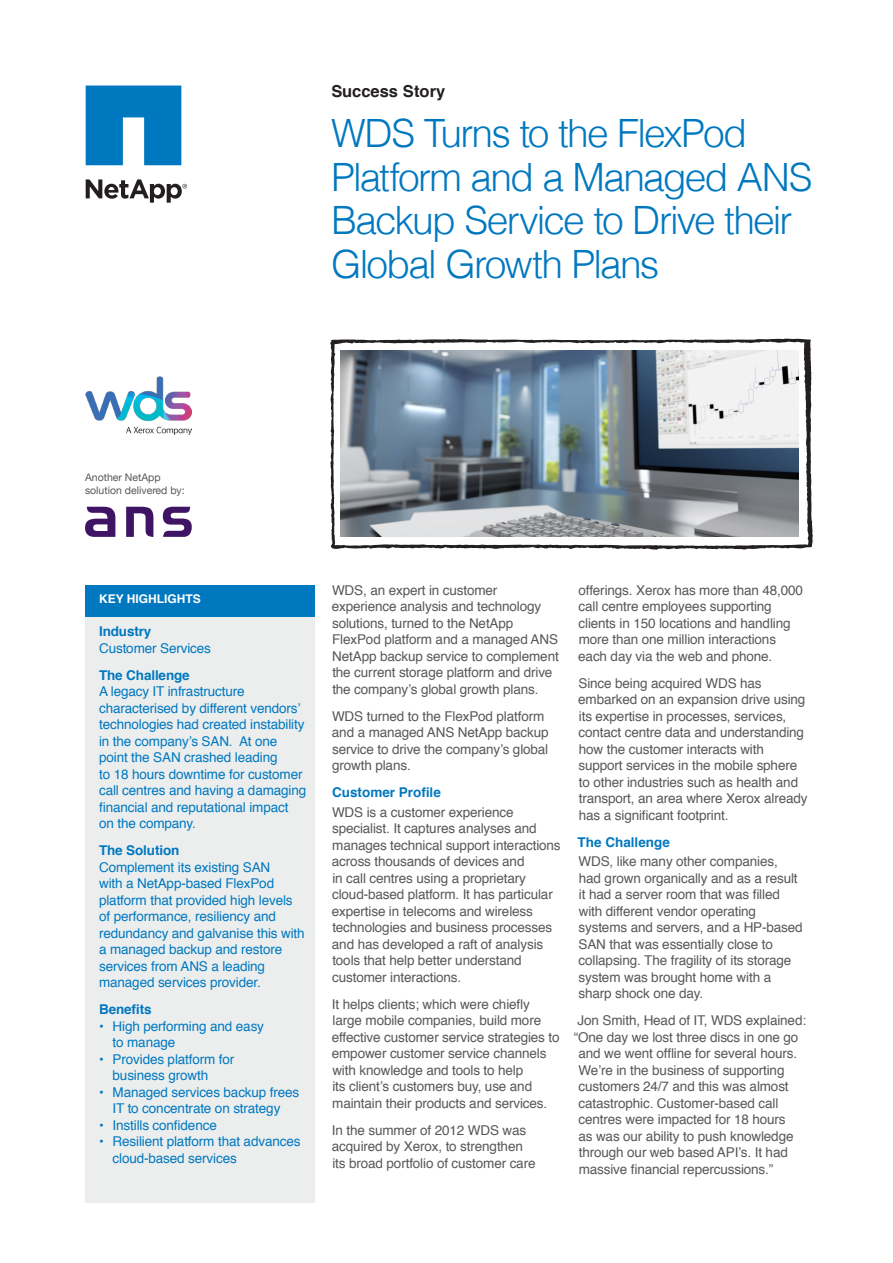
<style>
.page{position:relative;width:893px;height:1263px;background:#fff}
.page>*{position:absolute;margin:0;border:0;box-sizing:border-box;transform-origin:0 0}
._1_Cover_Title-26pt{font:300 39px/43.5px "Helvetica";letter-spacing:-.045em;color:#0078c0}
._1_Eyebrow-23pt{font:700 16.5px "Helvetica";color:#231f20}
._3_Body_Text-9pt{font:13.5px/16.5px "Helvetica";letter-spacing:-.01em;color:#57585a}
._7_Highlight_Text-9p{font:13.5px/16.5px "Helvetica";letter-spacing:-.01em;color:#0078c0}
._7_Highlight_Subhead{font:700 13.5px "Helvetica";letter-spacing:-.01em;color:#0078c0}
._2_Body_Subhead_L1-9{font:700 13.5px "Helvetica";color:#0078c0}
._7_Highlight_Title-8{font:700 12px "Helvetica";color:#fff}
._1_Solution_Tagline{font:10.5px/13.5px "Helvetica Neue";color:#57585a}
</style>
<div class="page">
<svg style="left:86px;top:86px;width:95px;height:79px;background:#228ac8"></svg>
<svg style="left:86px;top:179px;width:101px;height:24px"></svg>
<svg style="left:330px;top:339px;width:483px;height:211px"></svg>
<img style="left:340px;top:350px;width:458px;height:187px">
<div style="left:85px;top:585px;width:230px;height:32px;background:#0078c0"></div>
<div style="left:85px;top:617px;width:230px;height:586px;background:#eceeee"></div>
<svg style="left:85px;top:507px;width:30px;height:30px"></svg>
<svg style="left:126px;top:507px;width:27px;height:30px"></svg>
<svg style="left:163px;top:507px;width:29px;height:30px"></svg>
<img style="left:85px;top:376px;width:107px;height:59px">
<p class="_1_Eyebrow-23pt" style="left:331px;top:78px;width:115px">Success Story</p>
<p class="_1_Cover_Title-26pt" style="left:331px;top:109px;width:483px">WDS Turns to the FlexPod<br>Platform and a Managed ANS<br>Backup Service to Drive their<br>Global Growth Plans</p>
<p class="_1_Solution_Tagline" style="left:85px;top:471px;width:101px">Another NetApp solution delivered by:</p>
<p class="_7_Highlight_Title-8" style="left:99px;top:589px;width:103px">KEY HIGHLIGHTS</p>
<p class="_7_Highlight_Subhead" style="left:99px;top:620px;width:54px">Industry</p>
<p class="_7_Highlight_Text-9p" style="left:99px;top:640px;width:113px">Customer Services</p>
<p class="_7_Highlight_Subhead" style="left:99px;top:664px;width:92px">The Challenge</p>
<p class="_7_Highlight_Text-9p" style="left:99px;top:683px;width:209px">A legacy IT infrastructure characterised by different vendors’ technologies had created instability in the company’s SAN. At one point the SAN crashed leading<br>to 18 hours downtime for customer call centres and having a damaging financial and reputational impact on the company.</p>
<p class="_7_Highlight_Subhead" style="left:99px;top:839px;width:82px">The Solution</p>
<p class="_7_Highlight_Text-9p" style="left:99px;top:859px;width:207px">Complement its existing SAN<br>with a NetApp-based FlexPod platform that provided high levels of performance, resiliency and redundancy and galvanise this with a managed backup and restore services from ANS a leading managed services provider.</p>
<p class="_7_Highlight_Subhead" style="left:99px;top:998px;width:54px">Benefits</p>
<p class="_7_Highlight_Text-9p" style="left:113px;top:1018px;width:153px;text-indent:-14px">• High performing and easy to manage</p>
<p class="_7_Highlight_Text-9p" style="left:113px;top:1051px;width:123px;text-indent:-14px">• Provides platform for business growth</p>
<p class="_7_Highlight_Text-9p" style="left:99px;top:1084px;width:202px;text-align:center">• Managed services backup frees<br>IT to concentrate on strategy</p>
<p class="_7_Highlight_Text-9p" style="left:99px;top:1117px;width:119px">• Instills confidence</p>
<p class="_7_Highlight_Text-9p" style="left:113px;top:1133px;width:189px;text-indent:-14px">• Resilient platform that advances cloud-based services</p>
<p class="_3_Body_Text-9pt" style="left:332px;top:582px;width:228px">WDS, an expert in customer experience analysis and technology solutions, turned to the NetApp FlexPod platform and a managed ANS NetApp backup service to complement the current storage platform and drive the company’s global growth plans.</p>
<p class="_3_Body_Text-9pt" style="left:332px;top:708px;width:218px">WDS turned to the FlexPod platform and a managed ANS NetApp backup service to drive the company’s global growth plans.</p>
<p class="_2_Body_Subhead_L1-9" style="left:332px;top:782px;width:110px">Customer Profile</p>
<p class="_3_Body_Text-9pt" style="left:332px;top:804px;width:230px">WDS is a customer experience specialist. It captures analyses and manages technical support interactions across thousands of devices and<br>in call centres using a proprietary cloud-based platform. It has particular expertise in telecoms and wireless technologies and business processes and has developed a raft of analysis tools that help better understand customer interactions.</p>
<p class="_3_Body_Text-9pt" style="left:332px;top:996px;width:229px">It helps clients; which were chiefly large mobile companies, build more effective customer service strategies to empower customer service channels with knowledge and tools to help<br>its client’s customers buy, use and maintain their products and services.</p>
<p class="_3_Body_Text-9pt" style="left:332px;top:1122px;width:205px">In the summer of 2012 WDS was acquired by Xerox, to strengthen its broad portfolio of customer care</p>
<p class="_3_Body_Text-9pt" style="left:578px;top:582px;width:226px">offerings. Xerox has more than 48,000 call centre employees supporting clients in 150 locations and handling more than one million interactions each day via the web and phone.</p>
<p class="_3_Body_Text-9pt" style="left:578px;top:675px;width:231px">Since being acquired WDS has embarked on an expansion drive using its expertise in processes, services, contact centre data and understanding how the customer interacts with support services in the mobile sphere to other industries such as health and transport, an area where Xerox already has a significant footprint.</p>
<p class="_2_Body_Subhead_L1-9" style="left:578px;top:831px;width:94px">The Challenge</p>
<p class="_3_Body_Text-9pt" style="left:578px;top:853px;width:226px">WDS, like many other companies, had grown organically and as a result it had a server room that was filled with different vendor operating systems and servers, and a HP-based<br>SAN that was essentially close to collapsing. The fragility of its storage system was brought home with a sharp shock one day.</p>
<p class="_3_Body_Text-9pt" style="left:578px;top:1012px;width:230px">Jon Smith, Head of IT, WDS explained:</p>
<p class="_3_Body_Text-9pt" style="left:574px;top:1029px;width:226px">“One day we lost three discs in one go</p>
<p class="_3_Body_Text-9pt" style="left:578px;top:1045px;width:220px">and we went offline for several hours.</p>
<p class="_3_Body_Text-9pt" style="left:578px;top:1062px;width:208px">We’re in the business of supporting</p>
<p class="_3_Body_Text-9pt" style="left:579px;top:1078px;width:212px">customers 24/7 and this was almost</p>
<p class="_3_Body_Text-9pt" style="left:579px;top:1095px;width:201px">catastrophic. Customer-based call</p>
<p class="_3_Body_Text-9pt" style="left:579px;top:1111px;width:209px">centres were impacted for 18 hours</p>
<p class="_3_Body_Text-9pt" style="left:578px;top:1128px;width:217px">as was our ability to push knowledge</p>
<p class="_3_Body_Text-9pt" style="left:579px;top:1144px;width:211px">through our web based API’s. It had</p>
<p class="_3_Body_Text-9pt" style="left:579px;top:1161px;width:196px">massive financial repercussions.”</p>
</div>
